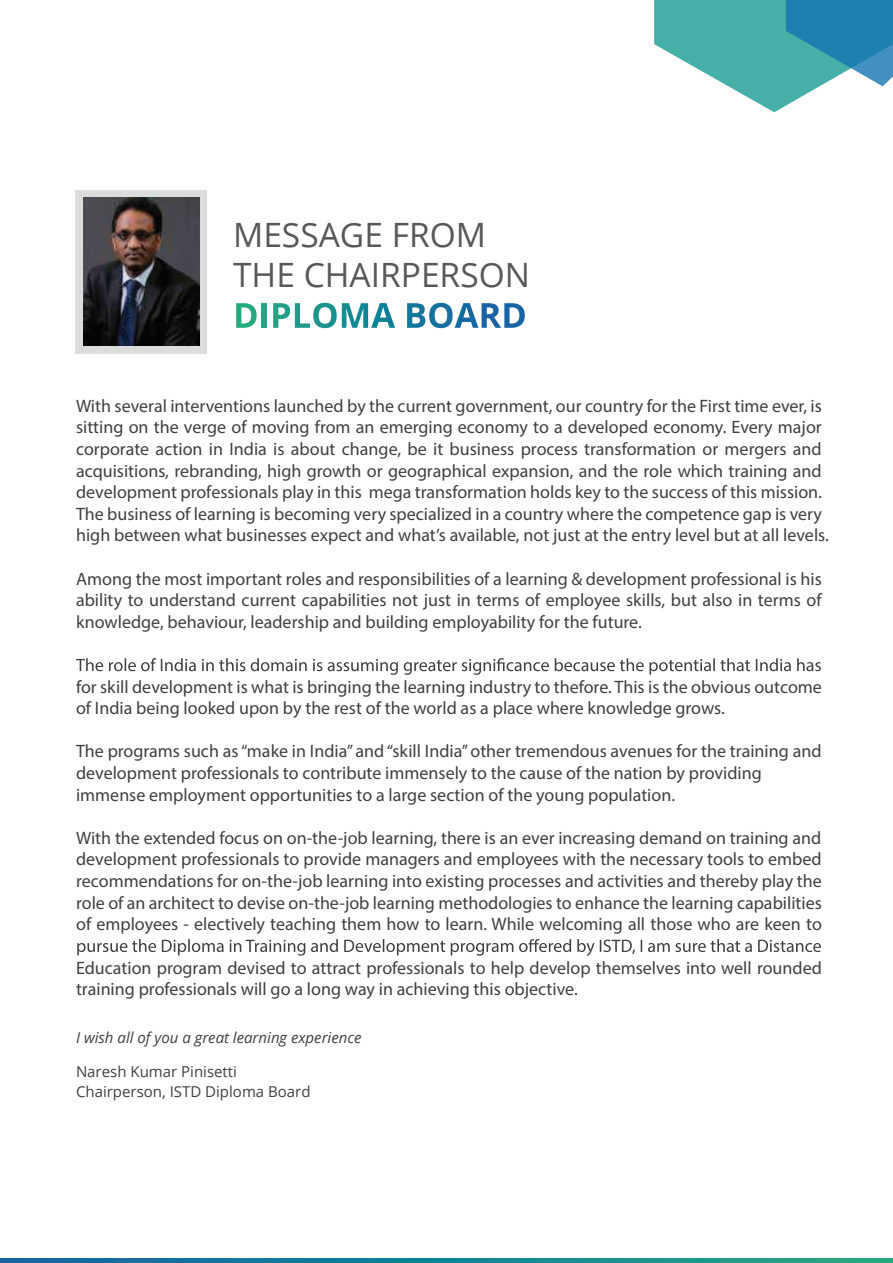
<style>
.page{position:relative;width:893px;height:1263px;background:#fff}
.page>*{position:absolute;margin:0;border:0;box-sizing:border-box;transform-origin:0 0}
.t1{font:33.45px/40.2px "Open Sans";color:#57585a}
.t2{font:18px/21.6px "Myriad Pro";color:#413f41}
.t3{font:15px/19.5px "Open Sans";color:#413f41}
.t4{font:italic 15px "Open Sans";color:#413f41}
</style>
<div class="page">
<svg style="left:236px;top:303px;width:21px;height:25px"></svg>
<div style="left:262px;top:303px;width:5px;height:25px;background:#27a481"></div>
<svg style="left:273px;top:303px;width:122px;height:25px"></svg>
<svg style="left:407px;top:303px;width:118px;height:25px"></svg>
<svg style="left:654px;top:0;width:239px;height:112px"></svg>
<svg style="left:0;top:1259px;width:893px;height:4px;background:#178593"></svg>
<div style="left:75px;top:190px;width:132px;height:163px;background:#dbdcdc"></div>
<img style="left:83px;top:197px;width:116px;height:149px">
<svg style="left:76px;top:658px;width:745px;height:17px"></svg>
<svg style="left:77px;top:939px;width:744px;height:17px"></svg>
<h1 class="t1" style="left:233px;top:213px;width:299px">MESSAGE FROM<br>THE CHAIRPERSON</h1>
<p class="t2" style="left:76px;top:395px;width:754px">With several interventions launched by the current government, our country for the First time ever, is sitting on the verge of moving from an emerging economy to a developed economy. Every major corporate action in India is about change, be it business process transformation or mergers and acquisitions, rebranding, high growth or geographical expansion, and the role which training and development professionals play in this mega transformation holds key to the success of this mission.<br>The business of learning is becoming very specialized in a country where the competence gap is very high between what businesses expect and what’s available, not just at the entry level but at all levels.</p>
<p class="t2" style="left:76px;top:567px;width:747px;text-align:justify">Among the most important roles and responsibilities of a learning &amp; development professional is his ability to understand current capabilities not just in terms of employee skills, but also in terms of knowledge, behaviour, leadership and building employability for the future.</p>
<p class="t2" style="left:76px;top:675px;width:747px">for skill development is what is bringing the learning industry to thefore. This is the obvious outcome of India being looked upon by the rest of the world as a place where knowledge grows.</p>
<p class="t2" style="left:76px;top:740px;width:747px">The programs such as“make in India” and“skill India” other tremendous avenues for the training and development professionals to contribute immensely to the cause of the nation by providing immense employment opportunities to a large section of the young population.</p>
<p class="t2" style="left:76px;top:827px;width:747px;text-align:justify">With the extended focus on on-the-job learning, there is an ever increasing demand on training and development professionals to provide managers and employees with the necessary tools to embed recommendations for on-the-job learning into existing processes and activities and thereby play the role of an architect to devise on-the-job learning methodologies to enhance the learning capabilities of employees - electively teaching them how to learn. While welcoming all those who are keen to</p>
<p class="t2" style="left:76px;top:956px;width:747px">Education program devised to attract professionals to help develop themselves into well rounded training professionals will go a long way in achieving this objective.</p>
<p class="t4" style="left:76px;top:1027px;width:287px">I wish all of you a great learning experience</p>
<p class="t3" style="left:76px;top:1062px;width:236px">Naresh Kumar Pinisetti<br>Chairperson, ISTD Diploma Board</p>
</div>
